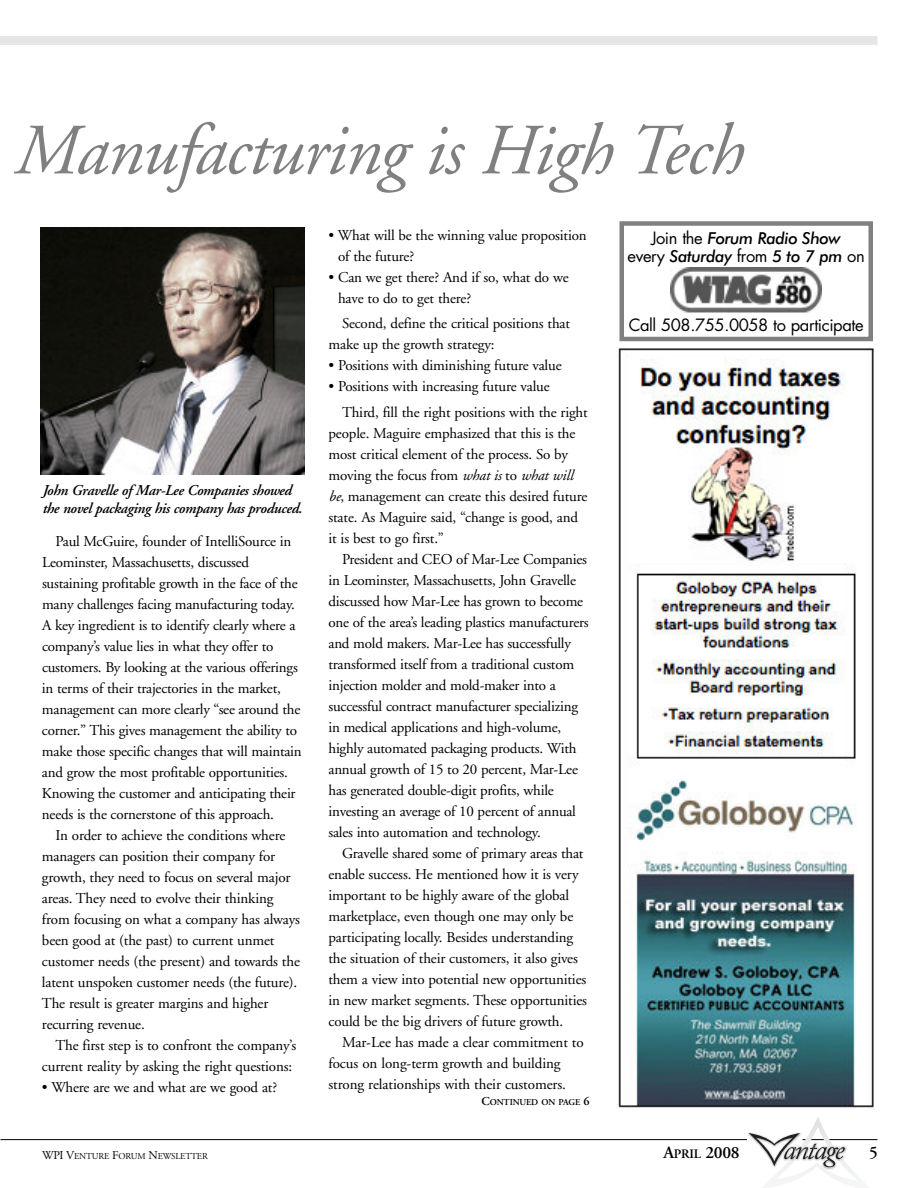
<style>
.page{position:relative;width:918px;height:1188px;background:#fff}
.page>*{position:absolute;margin:0;border:0;box-sizing:border-box;transform-origin:0 0}
.t1{font:italic 72px "Adobe Garamond";letter-spacing:-.015em;color:#808080}
.t2{font:600 17.25px "Adobe Garamond";color:#000}
.t3{font:italic 500 16.5px/18px "Futura BT";letter-spacing:-.025em;color:#000;text-align:center}
.t4{font:16.5px "Futura";letter-spacing:-.025em;color:#000}
.t5{font:15px/21px "Adobe Garamond";letter-spacing:-.01em;color:#000}
.t6{font:italic 600 15px/18px "Adobe Garamond";letter-spacing:-.02em;color:#000}
.t7{font:9px "Adobe Garamond";letter-spacing:-.02em;color:#000}
.t8{font:600 9px "Adobe Garamond";letter-spacing:-.015em;color:#000}
.s1{font-style:italic}
.s2{font-size:12px}
.s3{font-family:"Futura";font-weight:400;font-style:normal}
.s4{font-size:12.9px}
</style>
<div class="page">
<hr style="left:0;top:1139px;width:749px;height:1px;background:#000">
<hr style="left:801px;top:1139px;width:77px;height:1px;background:#000">
<svg style="left:749px;top:1117px;width:125px;height:66px"></svg>
<div style="left:0;top:36px;width:878px;height:9px;background:#e6e6e6"></div>
<img style="left:616px;top:348px;width:258px;height:762px">
<img style="left:40px;top:227px;width:264px;height:248px">
<img style="left:671px;top:268px;width:151px;height:45px">
<div style="left:620px;top:221px;width:253px;height:120px;border:4px solid #808080"></div>
<h1 class="t1" style="left:12px;top:122px;width:730px">Manufacturing is High Tech</h1>
<p class="t6" style="left:42px;top:482px;width:261px">John Gravelle of Mar-Lee Companies showed the novel packaging his company has produced.</p>
<p class="t5" style="left:42px;top:532px;width:261px;text-indent:14px">Paul McGuire, founder of IntelliSource in Leominster, Massachusetts, discussed sustaining profitable growth in the face of the many challenges facing manufacturing today.<br>A key ingredient is to identify clearly where a company’s value lies in what they offer to customers. By looking at the various offerings in terms of their trajectories in the market, management can more clearly “see around the corner.” This gives management the ability to make those specific changes that will maintain and grow the most profitable opportunities.<br>Knowing the customer and anticipating their needs is the cornerstone of this approach.</p>
<p class="t5" style="left:42px;top:826px;width:260px;text-indent:14px">In order to achieve the conditions where managers can position their company for growth, they need to focus on several major areas. They need to evolve their thinking from focusing on what a company has always been good at (the past) to current unmet customer needs (the present) and towards the latent unspoken customer needs (the future).<br>The result is greater margins and higher recurring revenue.</p>
<p class="t5" style="left:42px;top:1036px;width:256px;text-align:right">The first step is to confront the company’s current reality by asking the right questions:</p>
<p class="t5" style="left:42px;top:1078px;width:237px">• Where are we and what are we good at?</p>
<p class="t5" style="left:338px;top:226px;width:250px;text-indent:-10px">• What will be the winning value proposition of the future?</p>
<p class="t5" style="left:338px;top:268px;width:232px;text-indent:-10px">• Can we get there? And if so, what do we have to do to get there?</p>
<p class="t5" style="left:329px;top:314px;width:243px;text-indent:14px">Second, define the critical positions that make up the growth strategy:</p>
<p class="t5" style="left:329px;top:356px;width:235px">• Positions with diminishing future value</p>
<p class="t5" style="left:342px;top:375px;width:247px;line-height:25.5px;text-indent:-14px">• Positions with increasing future value<br>Third, fill the right positions with the right</p>
<p class="t5" style="left:328px;top:424px;width:260px">people. Maguire emphasized that this is the most critical element of the process. So by moving the focus from <span class="s1">what is</span> to <span class="s1">what will be</span>, management can create this desired future state. As Maguire said, “change is good, and it is best to go first.”</p>
<p class="t5" style="left:328px;top:550px;width:262px;text-indent:14px">President and CEO of Mar-Lee Companies in Leominster, Massachusetts, John Gravelle discussed how Mar-Lee has grown to become one of the area’s leading plastics manufacturers and mold makers. Mar-Lee has successfully transformed itself from a traditional custom injection molder and mold-maker into a successful contract manufacturer specializing in medical applications and high-volume, highly automated packaging products. With annual growth of 15 to 20 percent, Mar-Lee has generated double-digit profits, while investing an average of 10 percent of annual sales into automation and technology.</p>
<p class="t5" style="left:328px;top:844px;width:260px;text-indent:14px">Gravelle shared some of primary areas that enable success. He mentioned how it is very important to be highly aware of the global marketplace, even though one may only be participating locally. Besides understanding the situation of their customers, it also gives them a view into potential new opportunities in new market segments. These opportunities could be the big drivers of future growth.</p>
<p class="t5" style="left:328px;top:1033px;width:257px;text-indent:14px">Mar-Lee has made a clear commitment to focus on long-term growth and building strong relationships with their customers.</p>
<p class="t8" style="left:482px;top:1099px;width:109px"><span class="s2">C</span>ONTINUED ON PAGE <span class="s2">6</span></p>
<p class="t3" style="left:628px;top:230px;width:239px"><span class="s3">Join the</span> Forum Radio Show<br><span class="s3">every</span> Saturday <span class="s3">from</span> 5 to 7 pm <span class="s3">on</span></p>
<p class="t4" style="left:629px;top:317px;width:236px">Call 508.755.0058 to participate</p>
<p class="t7" style="left:42px;top:1153px;width:167px"><span class="s2">WPI V</span>ENTURE <span class="s2">F</span>ORUM <span class="s2">N</span>EWSLETTER</p>
<p class="t2" style="left:663px;top:1146px;width:78px">A<span class="s4">PRIL</span> 2008</p>
<p class="t2" style="left:869px;top:1146px;width:10px">5</p>
</div>
